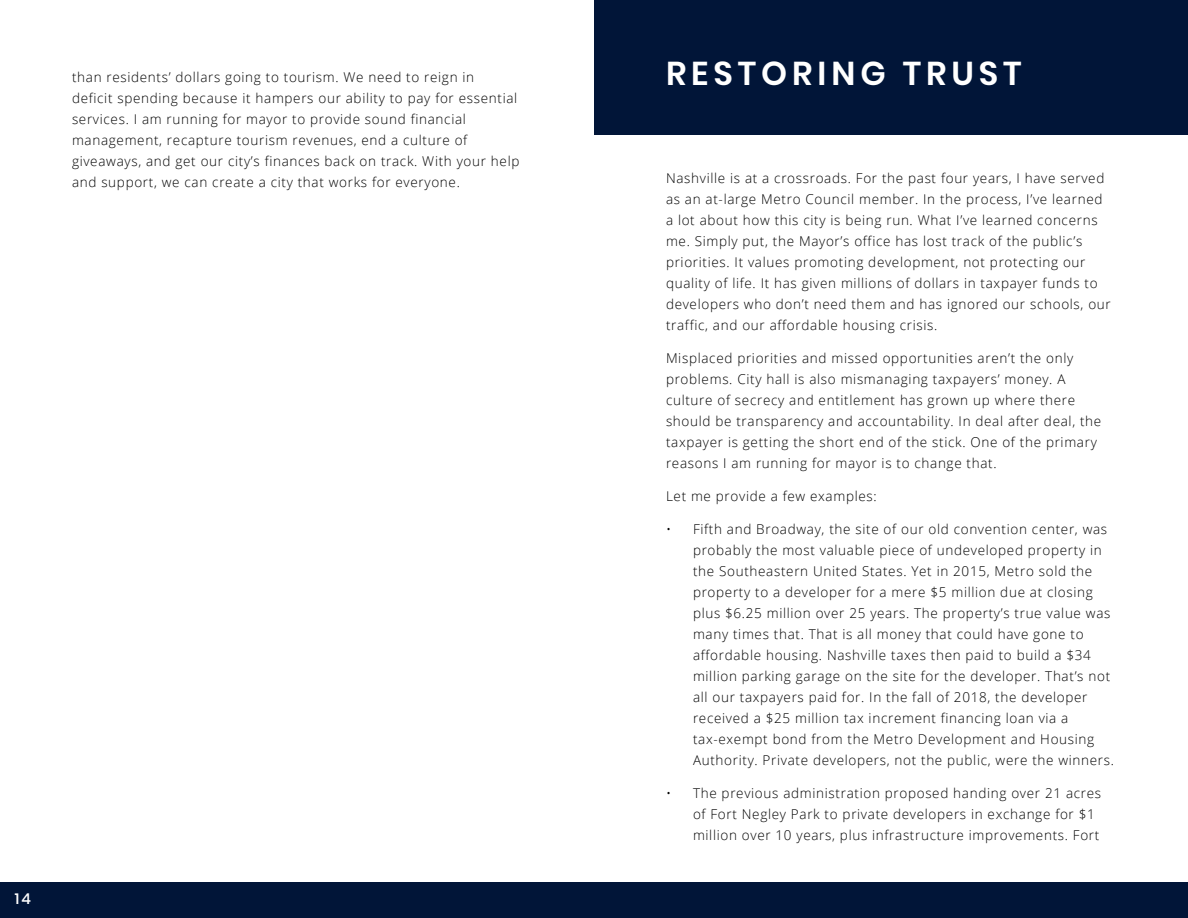
<style>
.page{position:relative;width:1188px;height:918px;background:#fff}
.page>*{position:absolute;margin:0;border:0;box-sizing:border-box;transform-origin:0 0}
.t1{font:600 33px "Poppins";letter-spacing:.15em;color:#fff}
.t2{font:500 15px "Poppins";color:#fff}
.t3{font:300 13.5px/21px "Open Sans";letter-spacing:.05em;color:#000}
</style>
<div class="page">
<div style="left:594px;top:0;width:594px;height:135px;background:#011538"></div>
<div style="left:0;top:882px;width:1188px;height:36px;background:#011538"></div>
<p class="t3" style="left:72px;top:67px;width:449px">than residents’ dollars going to tourism. We need to reign in<br>deficit spending because it hampers our ability to pay for essential services. I am running for mayor to provide sound financial management, recapture tourism revenues, end a culture of giveaways, and get our city’s finances back on track. With your help and support, we can create a city that works for everyone.</p>
<p class="t2" style="left:15px;top:890px;width:18px">14</p>
<h1 class="t1" style="left:666px;top:54px;width:357px">RESTORING TRUST</h1>
<p class="t3" style="left:666px;top:167px;width:446px">Nashville is at a crossroads. For the past four years, I have served as an at-large Metro Council member. In the process, I’ve learned a lot about how this city is being run. What I’ve learned concerns me. Simply put, the Mayor’s office has lost track of the public’s priorities. It values promoting development, not protecting our quality of life. It has given millions of dollars in taxpayer funds to developers who don’t need them and has ignored our schools, our traffic, and our affordable housing crisis.</p>
<p class="t3" style="left:666px;top:347px;width:437px">Misplaced priorities and missed opportunities aren’t the only problems. City hall is also mismanaging taxpayers’ money. A culture of secrecy and entitlement has grown up where there should be transparency and accountability. In deal after deal, the taxpayer is getting the short end of the stick. One of the primary reasons I am running for mayor is to change that.</p>
<p class="t3" style="left:666px;top:485px;width:212px">Let me provide a few examples:</p>
<p class="t3" style="left:693px;top:518px;width:423px;text-indent:-27px">• Fifth and Broadway, the site of our old convention center, was probably the most valuable piece of undeveloped property in the Southeastern United States. Yet in 2015, Metro sold the property to a developer for a mere $5 million due at closing plus $6.25 million over 25 years. The property’s true value was many times that. That is all money that could have gone to affordable housing. Nashville taxes then paid to build a $34 million parking garage on the site for the developer. That’s not all our taxpayers paid for. In the fall of 2018, the developer received a $25 million tax increment financing loan via a tax-exempt bond from the Metro Development and Housing Authority. Private developers, not the public, were the winners.</p>
<p class="t3" style="left:693px;top:782px;width:410px;text-indent:-27px">• The previous administration proposed handing over 21 acres of Fort Negley Park to private developers in exchange for $1 million over 10 years, plus infrastructure improvements. Fort</p>
</div>
